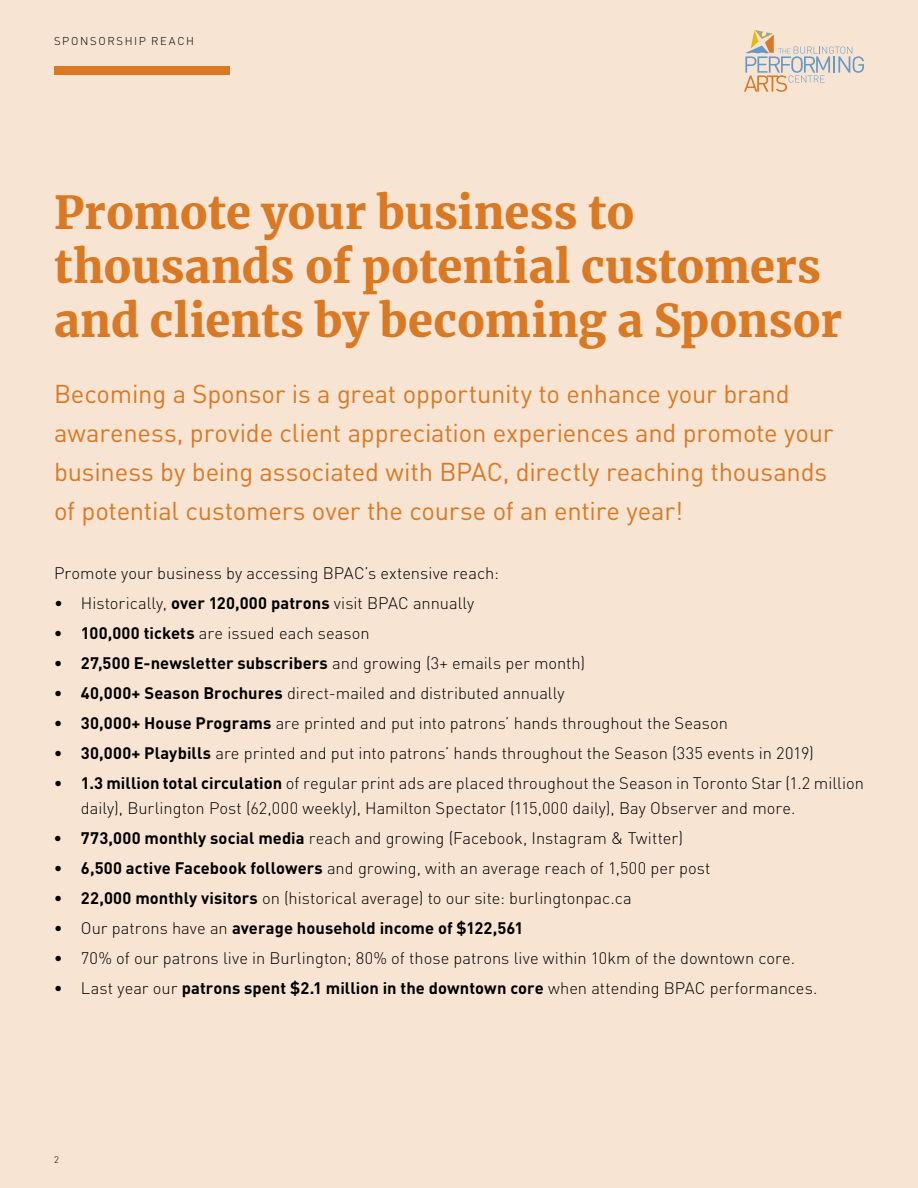
<style>
.page{position:relative;width:918px;height:1188px;background:#f8e4d2}
.page>*{position:absolute;margin:0;border:0;box-sizing:border-box;transform-origin:0 0}
.t1{font:900 45px/54px "Merriweather";color:#da7924}
.t2{font:25.5px/39px "DIN Pro";letter-spacing:-.005em;color:#da7924}
.t3{font:300 16.5px/25.5px "DIN Pro";color:#000}
.t4{font:700 16.5px "DIN Pro";letter-spacing:.005em;color:#000}
.t5{font:300 11.25px "DIN Pro";letter-spacing:.145em;color:#000}
.t6{font:300 9.45px "DIN Pro";color:#000}
.s1{font-weight:700}
.s2{font-weight:300}
</style>
<div class="page">
<div style="left:54px;top:66px;width:176px;height:9px;background:#da7924"></div>
<svg style="left:744px;top:30px;width:120px;height:62px"></svg>
<p class="t5" style="left:54px;top:32px;width:141px">SPONSORSHIP REACH</p>
<h1 class="t1" style="left:54px;top:184px;width:789px">Promote your business to thousands of potential customers and clients by becoming a Sponsor</h1>
<p class="t2" style="left:54px;top:371px;width:781px">Becoming a Sponsor is a great opportunity to enhance your brand awareness, provide client appreciation experiences and promote your business by being associated with BPAC, directly reaching thousands of potential customers over the course of an entire year!</p>
<p class="t3" style="left:54px;top:558px;width:446px">Promote your business by accessing BPAC’s extensive reach:</p>
<p class="t3" style="left:54px;top:588px;width:422px">• Historically, <span class="s1">over 120,000 patrons</span> visit BPAC annually</p>
<p class="t3" style="left:54px;top:618px;width:317px"><span class="s1">• 100,000 tickets</span> are issued each season</p>
<p class="t4" style="left:54px;top:649px;width:533px">• 27,500 E-newsletter subscribers <span class="s2">and growing (3+ emails per month)</span></p>
<p class="t3" style="left:54px;top:678px;width:512px"><span class="s1">• 40,000+ Season Brochures</span> direct-mailed and distributed annually</p>
<p class="t3" style="left:54px;top:708px;width:676px"><span class="s1">• 30,000+ House Programs</span> are printed and put into patrons’ hands throughout the Season</p>
<p class="t3" style="left:54px;top:738px;width:761px"><span class="s1">• 30,000+ Playbills</span> are printed and put into patrons’ hands throughout the Season (335 events in 2019)</p>
<p class="t3" style="left:81px;top:768px;width:784px;text-indent:-27px"><span class="s1">• 1.3 million total circulation</span> of regular print ads are placed throughout the Season in Toronto Star (1.2 million daily), Burlington Post (62,000 weekly), Hamilton Spectator (115,000 daily), Bay Observer and more.</p>
<p class="t3" style="left:54px;top:824px;width:631px"><span class="s1">• 773,000 monthly social media</span> reach and growing (Facebook, Instagram &amp; Twitter)</p>
<p class="t3" style="left:54px;top:854px;width:658px"><span class="s1">• 6,500 active Facebook followers</span> and growing, with an average reach of 1,500 per post</p>
<p class="t3" style="left:54px;top:884px;width:579px"><span class="s1">• 22,000 monthly visitors</span> on (historical average) to our site: burlingtonpac.ca</p>
<p class="t4" style="left:54px;top:914px;width:471px"><span class="s2">• Our patrons have an</span> average household income of $122,561</p>
<p class="t3" style="left:54px;top:944px;width:743px">• 70% of our patrons live in Burlington; 80% of those patrons live within 10km of the downtown core.</p>
<p class="t3" style="left:54px;top:974px;width:765px">• Last year our <span class="s1">patrons spent $2.1 million in the downtown core</span> when attending BPAC performances.</p>
<p class="t6" style="left:54px;top:1153px;width:6px">2</p>
</div>
